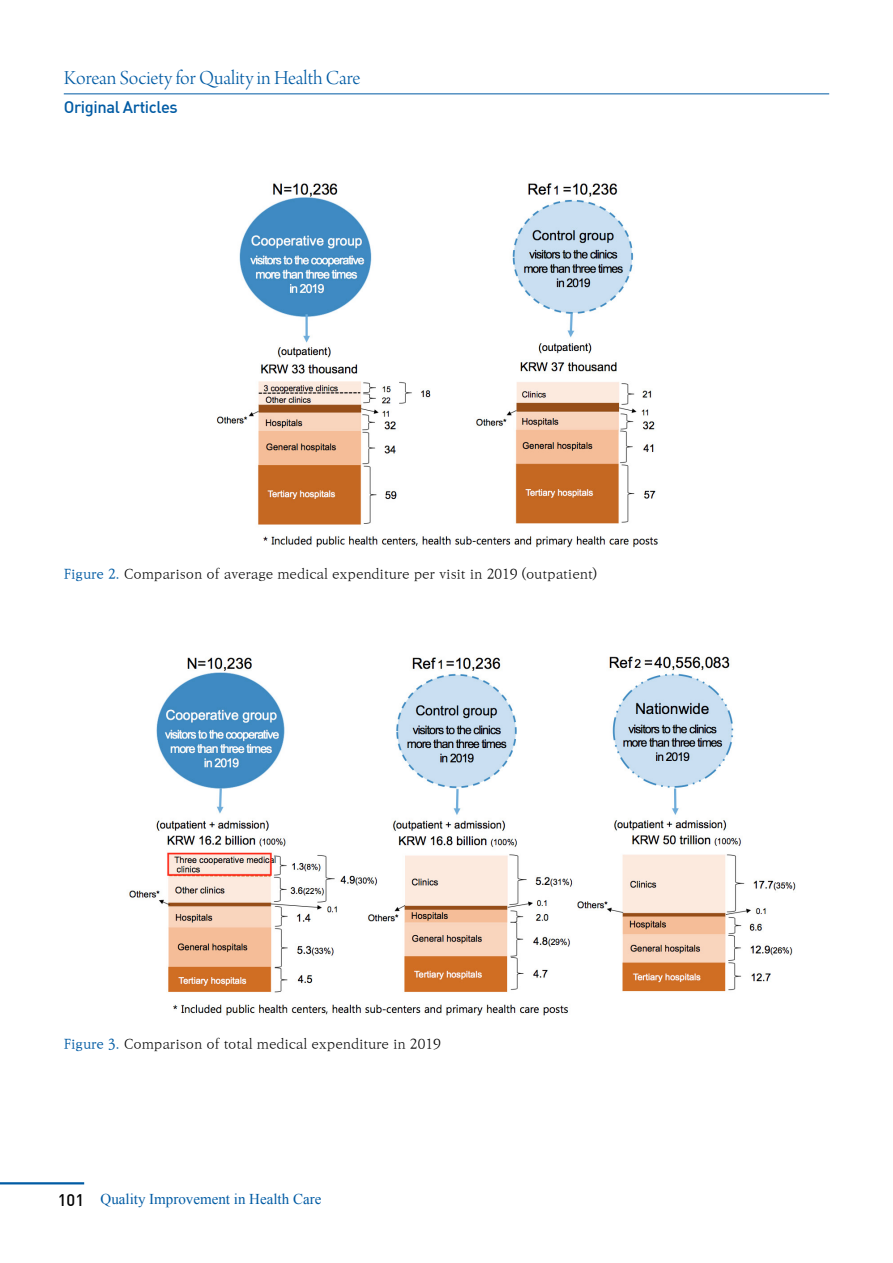
<style>
.page{position:relative;width:893px;height:1263px;background:#fff}
.page>*{position:absolute;margin:0;border:0;box-sizing:border-box;transform-origin:0 0}
.t1{font:21px "Arno Pro Light Display";color:#005ba4}
.t2{font:16.5px "Dinmed";letter-spacing:-.025em;color:#005ba4}
.t3{font:15px "Times New Roman";color:#005ba4}
.t4{font:13.5px "Ko Pub Batang PL";color:#000}
.s1{font-family:"Ko Pub Batang PM";color:#005ba4}
.s2{font-family:"Dinmed";font-size:16.5px;color:#000}
</style>
<div class="page">
<hr style="left:0;top:1182px;width:84px;height:2px;background:#005ba4">
<hr style="left:64px;top:93px;width:765px;height:1px;background:#005ba4">
<img style="left:216px;top:183px;width:442px;height:364px">
<img style="left:129px;top:656px;width:667px;height:360px">
<h1 class="t1" style="left:64px;top:66px;width:298px">Korean Society for Quality in Health Care</h1>
<p class="t2" style="left:64px;top:96px;width:116px">Original Articles</p>
<p class="t4" style="left:64px;top:567px;width:535px"><span class="s1">Figure 2.</span> Comparison of average medical expenditure per visit in 2019 (outpatient)</p>
<p class="t4" style="left:64px;top:1037px;width:379px"><span class="s1">Figure 3.</span> Comparison of total medical expenditure in 2019</p>
<p class="t3" style="left:58px;top:1189px;width:265px"><span class="s2">101</span> Quality Improvement in Health Care</p>
</div>
